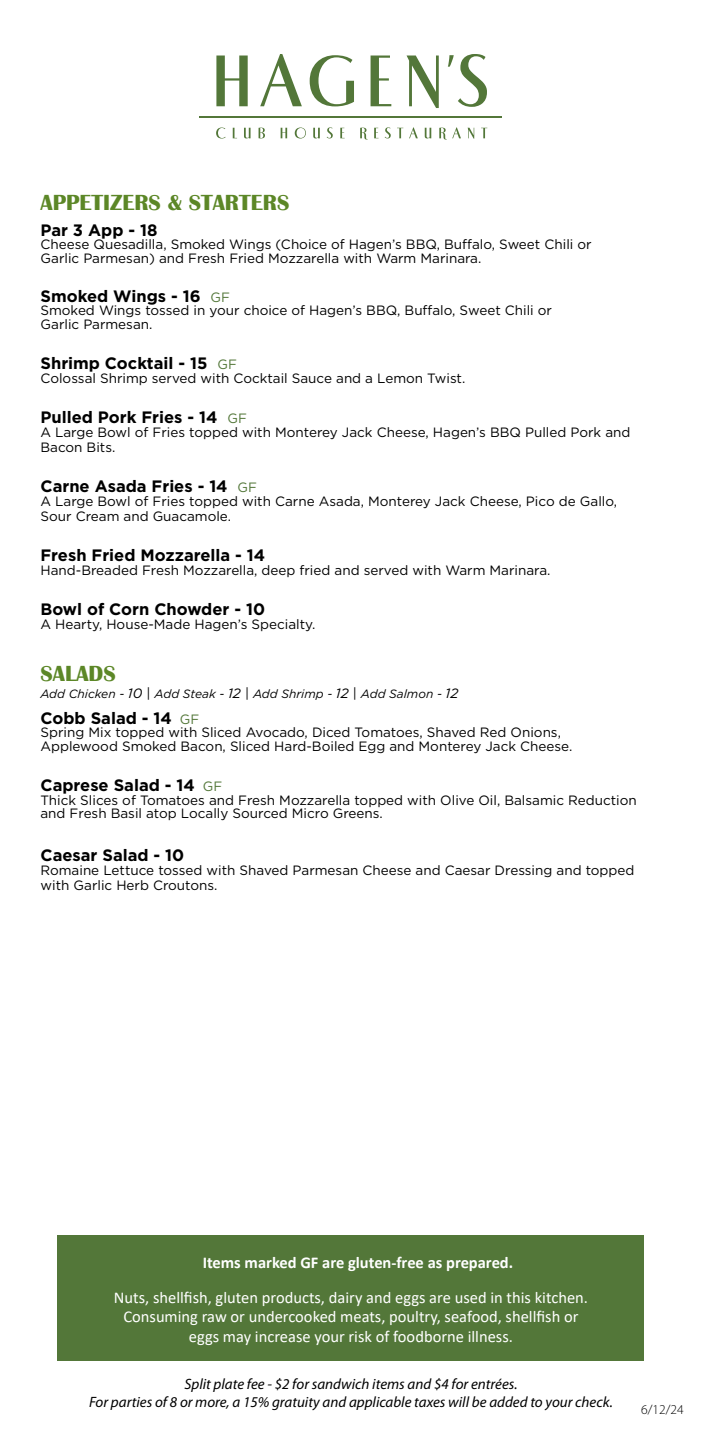
<style>
.page{position:relative;width:702px;height:1431px;background:#fff}
.page>*{position:absolute;margin:0;border:0;box-sizing:border-box;transform-origin:0 0}
.t1{font:700 22.5px "Britannic";color:#5c8727}
.t2{font:700 16.5px "Gotham";color:#000}
.t3{font:16.5px/19.8px "Calibri";color:#fff;text-align:center}
.t4{font:700 16.5px "Calibri";color:#fff}
.t5{font:italic 15px/18px "Myriad Pro";color:#000;text-align:center}
.t6{font:13.5px/13.5px "Gotham";color:#000}
.t7{font:300 13.5px "Myriad Pro";color:#000}
.t8{font:italic 12px "Gotham";color:#000}
.s1{font-weight:400;font-size:13.5px;color:#537739}
.s2{font-size:13.5px}
.s3{font-style:normal;font-size:13.5px}
</style>
<div class="page">
<div style="left:58px;top:1236px;width:586px;height:125px;background:#537739"></div>
<hr style="left:200px;top:116px;width:302px;height:2px;background:#537739">
<svg style="left:216px;top:128px;width:10px;height:11px"></svg>
<svg style="left:233px;top:128px;width:4px;height:10px"></svg>
<svg style="left:244px;top:128px;width:7px;height:10px"></svg>
<svg style="left:259px;top:128px;width:6px;height:10px"></svg>
<svg style="left:281px;top:128px;width:6px;height:10px"></svg>
<svg style="left:295px;top:128px;width:11px;height:11px"></svg>
<svg style="left:313px;top:128px;width:7px;height:10px"></svg>
<svg style="left:327px;top:127px;width:6px;height:11px"></svg>
<svg style="left:340px;top:128px;width:5px;height:10px"></svg>
<svg style="left:360px;top:128px;width:8px;height:12px"></svg>
<svg style="left:374px;top:128px;width:5px;height:10px"></svg>
<svg style="left:385px;top:127px;width:6px;height:11px"></svg>
<svg style="left:397px;top:128px;width:6px;height:10px"></svg>
<svg style="left:409px;top:127px;width:9px;height:11px"></svg>
<svg style="left:425px;top:128px;width:6px;height:10px"></svg>
<svg style="left:439px;top:127px;width:22px;height:13px"></svg>
<svg style="left:468px;top:128px;width:6px;height:11px"></svg>
<svg style="left:481px;top:128px;width:6px;height:10px"></svg>
<svg style="left:216px;top:56px;width:32px;height:50px"></svg>
<svg style="left:260px;top:54px;width:42px;height:52px"></svg>
<svg style="left:371px;top:56px;width:20px;height:50px"></svg>
<svg style="left:407px;top:56px;width:32px;height:52px"></svg>
<svg style="left:448px;top:54px;width:39px;height:53px"></svg>
<svg style="left:310px;top:55px;width:44px;height:51px"></svg>
<h1 class="t1" style="left:40px;top:190px;width:250px">APPETIZERS &amp; STARTERS</h1>
<p class="t2" style="left:40px;top:219px;width:118px">Par 3 App - 18</p>
<p class="t6" style="left:40px;top:237px;width:553px">Cheese Quesadilla, Smoked Wings (Choice of Hagen’s BBQ, Buffalo, Sweet Chili or<br>Garlic Parmesan) and Fresh Fried Mozzarella with Warm Marinara.</p>
<p class="t2" style="left:40px;top:285px;width:191px">Smoked Wings - 16 <span class="s1">GF</span></p>
<p class="t6" style="left:40px;top:303px;width:513px">Smoked Wings tossed in your choice of Hagen’s BBQ, Buffalo, Sweet Chili or<br>Garlic Parmesan.</p>
<p class="t2" style="left:40px;top:352px;width:198px">Shrimp Cocktail - 15 <span class="s1">GF</span></p>
<p class="t6" style="left:40px;top:371px;width:426px">Colossal Shrimp served with Cocktail Sauce and a Lemon Twist.</p>
<p class="t2" style="left:40px;top:406px;width:208px">Pulled Pork Fries - 14 <span class="s1">GF</span></p>
<p class="t6" style="left:40px;top:424px;width:591px;line-height:15px">A Large Bowl of Fries topped with Monterey Jack Cheese, Hagen’s BBQ Pulled Pork and<br>Bacon Bits.</p>
<p class="t2" style="left:40px;top:475px;width:218px">Carne Asada Fries - 14 <span class="s1">GF</span></p>
<p class="t6" style="left:41px;top:493px;width:578px;line-height:15px">A Large Bowl of Fries topped with Carne Asada, Monterey Jack Cheese, Pico de Gallo,<br>Sour Cream and Guacamole.</p>
<p class="t2" style="left:40px;top:544px;width:226px">Fresh Fried Mozzarella - 14</p>
<p class="t6" style="left:40px;top:563px;width:511px">Hand-Breaded Fresh Mozzarella, deep fried and served with Warm Marinara.</p>
<p class="t2" style="left:40px;top:598px;width:226px">Bowl of Corn Chowder - 10</p>
<p class="t6" style="left:41px;top:617px;width:276px">A Hearty, House-Made Hagen’s Specialty.</p>
<h1 class="t1" style="left:40px;top:661px;width:77px">SALADS</h1>
<p class="t8" style="left:40px;top:686px;width:419px">Add Chicken - <span class="s2">10</span> <span class="s3">|</span> Add Steak - <span class="s2">12</span> <span class="s3">|</span> Add Shrimp - <span class="s2">12</span> <span class="s3">|</span> Add Salmon - <span class="s2">12</span></p>
<p class="t2" style="left:40px;top:707px;width:160px">Cobb Salad - 14 <span class="s1">GF</span></p>
<p class="t6" style="left:41px;top:726px;width:533px">Spring Mix topped with Sliced Avocado, Diced Tomatoes, Shaved Red Onions,<br>Applewood Smoked Bacon, Sliced Hard-Boiled Egg and Monterey Jack Cheese.</p>
<p class="t2" style="left:40px;top:775px;width:183px">Caprese Salad - 14 <span class="s1">GF</span></p>
<p class="t6" style="left:40px;top:793px;width:598px">Thick Slices of Tomatoes and Fresh Mozzarella topped with Olive Oil, Balsamic Reduction and Fresh Basil atop Locally Sourced Micro Greens.</p>
<p class="t2" style="left:40px;top:844px;width:145px">Caesar Salad - 10</p>
<p class="t6" style="left:40px;top:862px;width:596px;line-height:15px">Romaine Lettuce tossed with Shaved Parmesan Cheese and Caesar Dressing and topped with Garlic Herb Croutons.</p>
<p class="t4" style="left:203px;top:1251px;width:312px">Items marked GF are gluten-free as prepared.</p>
<p class="t3" style="left:114px;top:1287px;width:476px">Nuts, shellfish, gluten products, dairy and eggs are used in this kitchen.<br>Consuming raw or undercooked meats, poultry, seafood, shellfish or eggs may increase your risk of foodborne illness.</p>
<p class="t5" style="left:89px;top:1375px;width:525px">Split plate fee - $2 for sandwich items and $4 for entrées.<br>For parties of 8 or more, a 15% gratuity and applicable taxes will be added to your check.</p>
<p class="t7" style="left:641px;top:1401px;width:44px">6/12/24</p>
</div>
